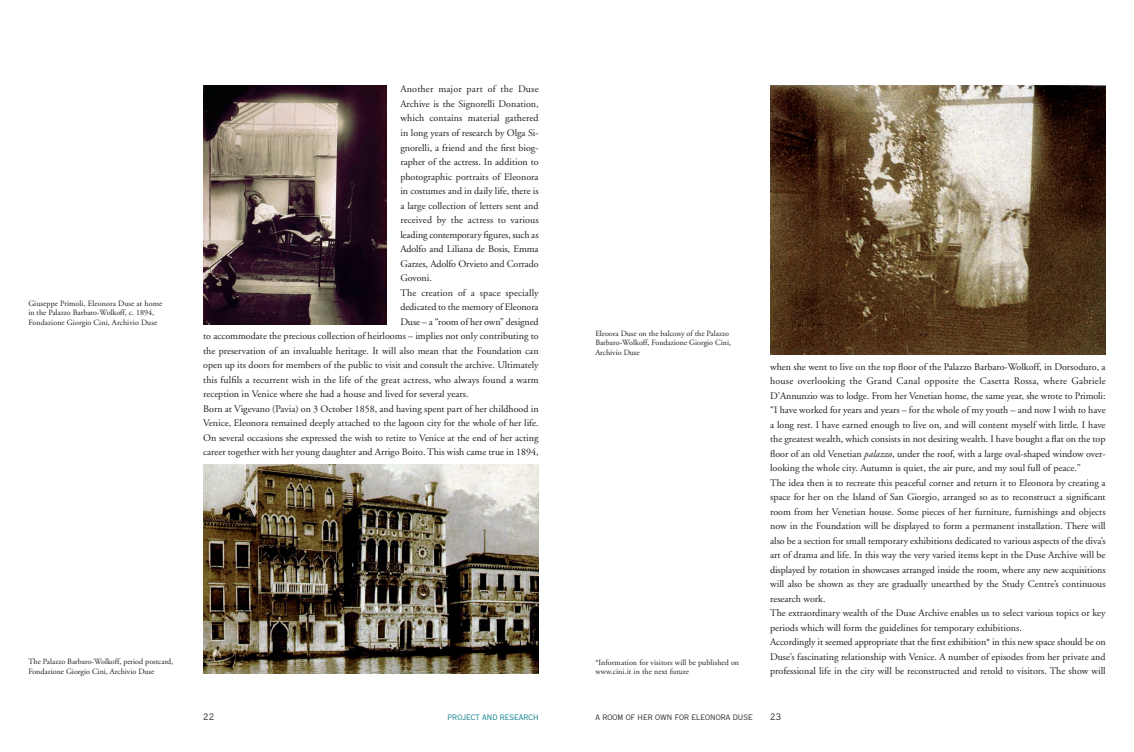
<style>
.page{position:relative;width:1134px;height:752px;background:#fff}
.page>*{position:absolute;margin:0;border:0;box-sizing:border-box;transform-origin:0 0}
.t1{font:10px/14.5px "Adobe Garamond";color:#231f20}
.t2{font:10px "Adobe Garamond";letter-spacing:.02em;color:#231f20}
.t3{font:9px "Copperplate Gothic Std 29 AB";color:#231f20}
.t4{font:8px/9.5px "Adobe Garamond";color:#231f20}
.t5{font:7.5px "Copperplate Gothic Std 29 AB";letter-spacing:.01em;color:#231f20}
.t6{font:7.5px "Copperplate Gothic Std 29 AB";letter-spacing:.01em;color:#00788b}
.s1{font-style:italic}
</style>
<div class="page">
<img style="left:770px;top:85px;width:336px;height:269px">
<img style="left:203px;top:464px;width:336px;height:209px">
<img style="left:203px;top:85px;width:183px;height:239px">
<p class="t4" style="left:28px;top:298px;width:135px">Giuseppe Primoli, Eleonora Duse at home in the Palazzo Barbaro-Wolkoff, c. 1894,<br>Fondazione Giorgio Cini, Archivio Duse</p>
<p class="t4" style="left:28px;top:657px;width:146px">The Palazzo Barbaro-Wolkoff, period postcard,<br>Fondazione Giorgio Cini, Archivio Duse</p>
<p class="t2" style="left:400px;top:84px;width:140px">Another major part of the Duse</p>
<p class="t1" style="left:400px;top:97px;width:140px">Archive is the Signorelli Donation,</p>
<p class="t1" style="left:400px;top:111px;width:140px">which contains material gathered</p>
<p class="t1" style="left:400px;top:126px;width:140px">in long years of research by Olga Si-</p>
<p class="t1" style="left:400px;top:140px;width:140px">gnorelli, a friend and the first biog-</p>
<p class="t1" style="left:400px;top:155px;width:140px">rapher of the actress. In addition to</p>
<p class="t1" style="left:400px;top:169px;width:140px">photographic portraits of Eleonora</p>
<p class="t1" style="left:400px;top:184px;width:140px">in costumes and in daily life, there is</p>
<p class="t1" style="left:400px;top:198px;width:140px">a large collection of letters sent and</p>
<p class="t1" style="left:400px;top:213px;width:140px">received by the actress to various</p>
<p class="t1" style="left:400px;top:227px;width:140px">leading contemporary figures, such as</p>
<p class="t1" style="left:400px;top:242px;width:140px">Adolfo and Liliana de Bosis, Emma</p>
<p class="t1" style="left:400px;top:256px;width:140px">Garzes, Adolfo Orvieto and Corrado</p>
<p class="t1" style="left:400px;top:271px;width:33px">Govoni.</p>
<p class="t1" style="left:400px;top:285px;width:140px">The creation of a space specially</p>
<p class="t1" style="left:400px;top:300px;width:140px">dedicated to the memory of Eleonora</p>
<p class="t1" style="left:400px;top:314px;width:140px">Duse – a “room of her own” designed</p>
<p class="t1" style="left:203px;top:329px;width:337px">to accommodate the precious collection of heirlooms – implies not only contributing to</p>
<p class="t1" style="left:203px;top:343px;width:337px">the preservation of an invaluable heritage. It will also mean that the Foundation can</p>
<p class="t1" style="left:203px;top:358px;width:337px">open up its doors for members of the public to visit and consult the archive. Ultimately</p>
<p class="t1" style="left:203px;top:372px;width:337px">this fulfils a recurrent wish in the life of the great actress, who always found a warm</p>
<p class="t1" style="left:203px;top:387px;width:267px">reception in Venice where she had a house and lived for several years.</p>
<p class="t1" style="left:203px;top:401px;width:337px">Born at Vigevano (Pavia) on 3 October 1858, and having spent part of her childhood in</p>
<p class="t1" style="left:203px;top:416px;width:337px">Venice, Eleonora remained deeply attached to the lagoon city for the whole of her life.</p>
<p class="t1" style="left:203px;top:430px;width:337px">On several occasions she expressed the wish to retire to Venice at the end of her acting</p>
<p class="t1" style="left:203px;top:445px;width:337px">career together with her young daughter and Arrigo Boito. This wish came true in 1894,</p>
<p class="t4" style="left:595px;top:328px;width:137px">Eleoora Duse on the balcony of the Palazzo<br>Barbaro-Wolkoff, Fondazione Giorgio Cini,<br>Archivio Duse</p>
<p class="t4" style="left:595px;top:657px;width:145px">*Information for visitors will be published on www.cini.it in the next future</p>
<p class="t1" style="left:770px;top:359px;width:337px">when she went to live on the top floor of the Palazzo Barbaro-Wolkoff, in Dorsoduro, a house overlooking the Grand Canal opposite the Casetta Rossa, where Gabriele D’Annunzio was to lodge. From her Venetian home, the same year, she wrote to Primoli: “I have worked for years and years – for the whole of my youth – and now I wish to have a long rest. I have earned enough to live on, and will content myself with little. I have the greatest wealth, which consists in not desiring wealth. I have bought a flat on the top floor of an old Venetian <span class="s1">palazzo</span>, under the roof, with a large oval-shaped window over&shy;looking the whole city. Autumn is quiet, the air pure, and my soul full of peace.”<br>The idea then is to recreate this peaceful corner and return it to Eleonora by creating a space for her on the Island of San Giorgio, arranged so as to reconstruct a significant room from her Venetian house. Some pieces of her furniture, furnishings and objects now in the Foundation will be displayed to form a permanent installation. There will also be a section for small temporary exhibitions dedicated to various aspects of the diva’s art of drama and life. In this way the very varied items kept in the Duse Archive will be displayed by rotation in showcases arranged inside the room, where any new acquisitions will also be shown as they are gradually unearthed by the Study Centre’s continuous research work.<br>The extraordinary wealth of the Duse Archive enables us to select various topics or key periods which will form the guidelines for temporary exhibitions.<br>Accordingly it seemed appropriate that the first exhibition* in this new space should be on Duse’s fascinating relationship with Venice. A number of episodes from her private and professional life in the city will be reconstructed and retold to visitors. The show will</p>
<p class="t3" style="left:203px;top:711px;width:12px">22</p>
<p class="t3" style="left:770px;top:711px;width:12px">23</p>
<p class="t6" style="left:448px;top:712px;width:93px">PROJECT AND RESEARCH</p>
<p class="t5" style="left:595px;top:712px;width:159px">A ROOM OF HER OWN FOR ELEONORA DUSE</p>
</div>
